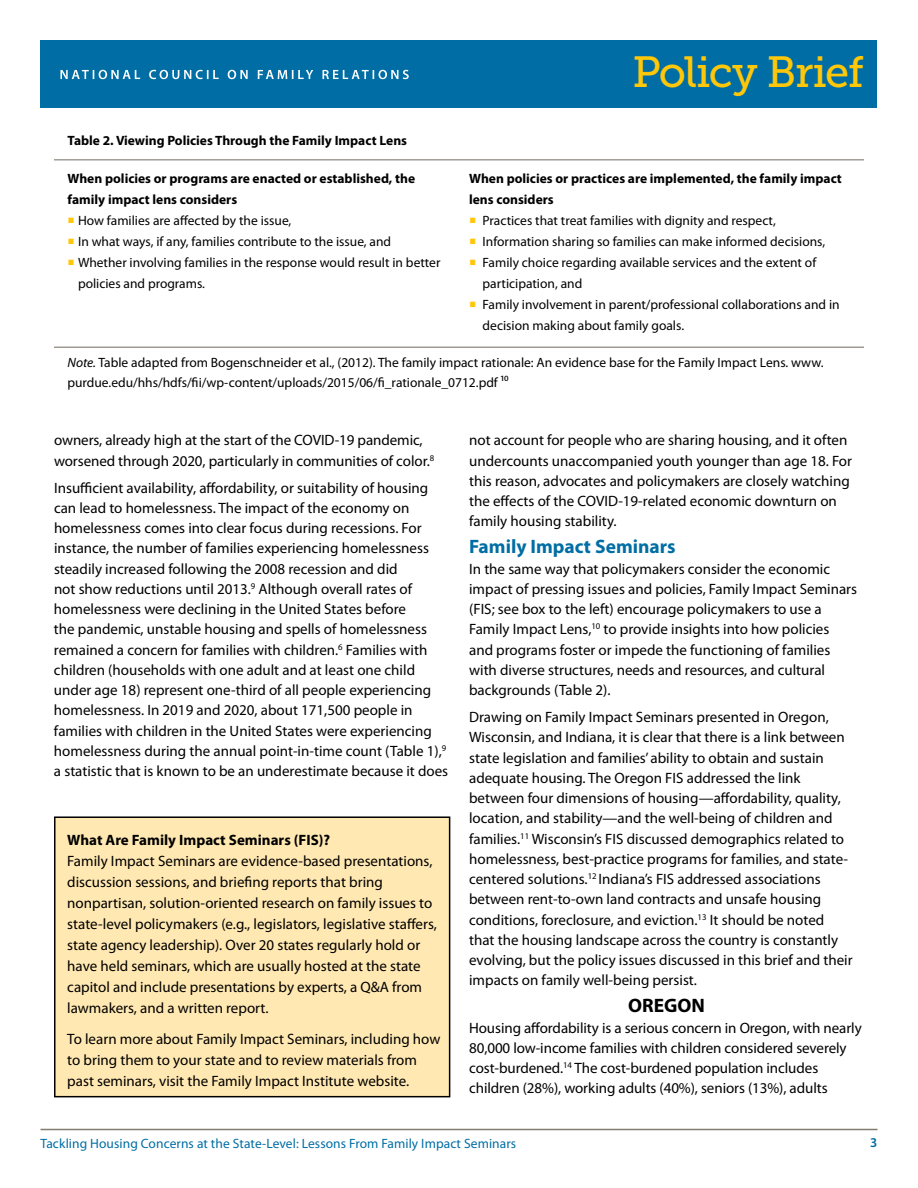
<style>
.page{position:relative;width:918px;height:1188px;background:#fff}
.page>*{position:absolute;margin:0;border:0;box-sizing:border-box;transform-origin:0 0}
.t1{font:43.5px "Museo Slab 500";letter-spacing:-.04em;color:#ffc709}
.t2{font:700 19.5px "Myriad Pro";color:#006ea4}
.t3{font:700 19.5px "Myriad Pro";color:#000}
.t4{font:15px/20.2px "Myriad Pro";color:#000}
.t5{font:700 15px "Myriad Pro";color:#000}
.t6{font:13.5px/21px "Myriad Pro";color:#000}
.t7{font:700 13.5px/21px "Myriad Pro";color:#000}
.t8{font:13.5px "Myriad Pro";letter-spacing:.005em;color:#006ea4}
.t9{font:600 13.5px "Myriad Pro";color:#006ea4}
.s1{font-family:"Minion Pro";font-size:18.3px;color:#ffc709}
.s2{font-style:italic}
</style>
<div class="page">
<hr style="left:40px;top:1129px;width:838px;height:1px;background:#827c72">
<div style="left:40px;top:40px;width:838px;height:68px;background:#006ea4"></div>
<svg style="left:60px;top:70px;width:349px;height:9px"></svg>
<hr style="left:54px;top:159px;width:810px;height:1px;background:#827c72">
<hr style="left:54px;top:347px;width:810px;height:1px;background:#827c72">
<div style="left:55px;top:817px;width:395px;height:280px;background:#ffe8b1"></div>
<div style="left:54px;top:816px;width:396px;height:281px;border:2px solid #000"></div>
<p class="t7" style="left:68px;top:130px;width:341px">Table 2. Viewing Policies Through the Family Impact Lens</p>
<p class="t7" style="left:68px;top:168px;width:349px">When policies or programs are enacted or established, the family impact lens considers</p>
<p class="t6" style="left:68px;top:210px;width:225px"><span class="s1">■</span> How families are affected by the issue,</p>
<p class="t6" style="left:68px;top:231px;width:325px"><span class="s1">■</span> In what ways, if any, families contribute to the issue, and</p>
<p class="t6" style="left:78px;top:252px;width:364px;text-indent:-10px"><span class="s1">■</span> Whether involving families in the response would result in better policies and programs.</p>
<h1 class="t1" style="left:633px;top:47px;width:233px">Policy Brief</h1>
<p class="t7" style="left:469px;top:168px;width:374px">When policies or practices are implemented, the family impact lens considers</p>
<p class="t6" style="left:469px;top:210px;width:308px"><span class="s1">■</span> Practices that treat families with dignity and respect,</p>
<p class="t6" style="left:469px;top:231px;width:358px"><span class="s1">■</span> Information sharing so families can make informed decisions,</p>
<p class="t6" style="left:483px;top:252px;width:335px;text-indent:-14px"><span class="s1">■</span> Family choice regarding available services and the extent of participation, and</p>
<p class="t6" style="left:483px;top:294px;width:359px;text-indent:-14px"><span class="s1">■</span> Family involvement in parent/professional collaborations and in decision making about family goals.</p>
<p class="t6" style="left:68px;top:353px;width:758px;line-height:19.5px"><span class="s2">Note.</span> Table adapted from Bogenschneider et al., (2012). The family impact rationale: An evidence base for the Family Impact Lens. www. purdue.edu/hhs/hdfs/fii/wp-content/uploads/2015/06/fi_rationale_0712.pdf 10</p>
<p class="t4" style="left:54px;top:430px;width:382px">owners, already high at the start of the COVID-19 pandemic, worsened through 2020, particularly in communities of color.<sup>8</sup></p>
<p class="t4" style="left:54px;top:477px;width:396px">Insufficient availability, affordability, or suitability of housing can lead to homelessness. The impact of the economy on homelessness comes into clear focus during recessions. For instance, the number of families experiencing homelessness steadily increased following the 2008 recession and did<br>not show reductions until 2013.<sup>9</sup> Although overall rates of homelessness were declining in the United States before<br>the pandemic, unstable housing and spells of homelessness remained a concern for families with children.<sup>6</sup> Families with children (households with one adult and at least one child under age 18) represent one-third of all people experiencing homelessness. In 2019 and 2020, about 171,500 people in families with children in the United States were experiencing homelessness during the annual point-in-time count (Table 1),<sup>9 </sup>a statistic that is known to be an underestimate because it does</p>
<p class="t5" style="left:67px;top:830px;width:264px">What Are Family Impact Seminars (FIS)?</p>
<p class="t4" style="left:67px;top:850px;width:371px;line-height:21px">Family Impact Seminars are evidence-based presentations, discussion sessions, and briefing reports that bring nonpartisan, solution-oriented research on family issues to state-level policymakers (e.g., legislators, legislative staffers, state agency leadership). Over 20 states regularly hold or have held seminars, which are usually hosted at the state capitol and include presentations by experts, a Q&amp;A from lawmakers, and a written report.</p>
<p class="t4" style="left:67px;top:1028px;width:375px;line-height:21px">To learn more about Family Impact Seminars, including how to bring them to your state and to review materials from past seminars, visit the Family Impact Institute website.</p>
<p class="t4" style="left:469px;top:430px;width:384px">not account for people who are sharing housing, and it often undercounts unaccompanied youth younger than age 18. For this reason, advocates and policymakers are closely watching the effects of the COVID-19-related economic downturn on family housing stability.</p>
<h2 class="t2" style="left:469px;top:534px;width:208px">Family Impact Seminars</h2>
<p class="t4" style="left:469px;top:558px;width:389px">In the same way that policymakers consider the economic impact of pressing issues and policies, Family Impact Seminars (FIS; see box to the left) encourage policymakers to use a Family Impact Lens,<sup>10</sup> to provide insights into how policies and programs foster or impede the functioning of families with diverse structures, needs and resources, and cultural backgrounds (Table 2).</p>
<p class="t4" style="left:469px;top:707px;width:385px">Drawing on Family Impact Seminars presented in Oregon, Wisconsin, and Indiana, it is clear that there is a link between state legislation and families’ ability to obtain and sustain adequate housing. The Oregon FIS addressed the link between four dimensions of housing—affordability, quality, location, and stability—and the well-being of children and families.<sup>11</sup> Wisconsin’s FIS discussed demographics related to homelessness, best-practice programs for families, and state&shy;centered solutions.<sup>12</sup> Indiana’s FIS addressed associations between rent-to-own land contracts and unsafe housing conditions, foreclosure, and eviction.<sup>13</sup> It should be noted that the housing landscape across the country is constantly evolving, but the policy issues discussed in this brief and their impacts on family well-being persist.</p>
<h2 class="t3" style="left:628px;top:993px;width:78px">OREGON</h2>
<p class="t4" style="left:469px;top:1017px;width:394px">Housing affordability is a serious concern in Oregon, with nearly 80,000 low-income families with children considered severely cost-burdened.<sup>14</sup> The cost-burdened population includes children (28%), working adults (40%), seniors (13%), adults</p>
<p class="t8" style="left:40px;top:1136px;width:477px">Tackling Housing Concerns at the State-Level: Lessons From Family Impact Seminars</p>
<p class="t9" style="left:870px;top:1134px;width:9px">3</p>
</div>
